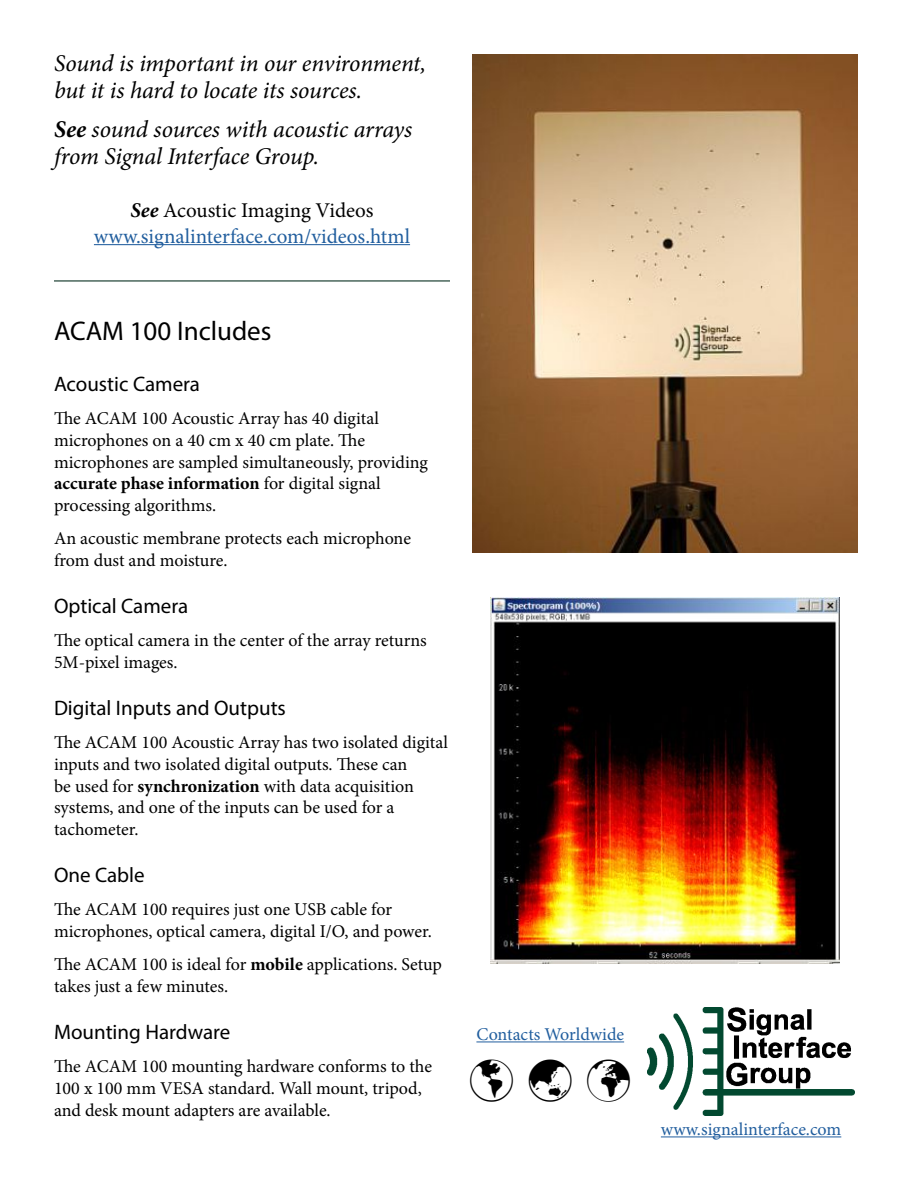
<style>
.page{position:relative;width:918px;height:1188px;background:#fff}
.page>*{position:absolute;margin:0;border:0;box-sizing:border-box;transform-origin:0 0}
.t1{font:27px "Myriad Pro";color:#000}
.t2{font:italic 24px/27px "Minion Pro";letter-spacing:-.01em;color:#000}
.t3{font:21px "Myriad Pro";color:#000}
.t4{font:21px/25.2px "Minion Pro";color:#215e9e;text-align:center}
.t5{font:18px/21.6px "Minion Pro";letter-spacing:-.005em;color:#000}
.t6{font:18px "Minion Pro";color:#215e9e}
.s1{font-weight:700}
.s2{font-weight:700;font-style:italic;color:#000}
.s3{color:#000}
</style>
<div class="page">
<img style="left:473px;top:54px;width:384px;height:498px">
<hr style="left:54px;top:280px;width:396px;height:2px;background:#4a665c">
<hr style="left:476px;top:1041px;width:148px;height:1px;background:#215e9e">
<img style="left:648px;top:1008px;width:206px;height:108px">
<hr style="left:661px;top:1136px;width:180px;height:1px;background:#215e9e">
<img style="left:490px;top:597px;width:350px;height:366px">
<hr style="left:94px;top:244px;width:316px;height:1px;background:#215e9e">
<h2 class="t2" style="left:54px;top:50px;width:374px">Sound is important in our environment, but it is hard to locate its sources.</h2>
<h2 class="t2" style="left:54px;top:116px;width:360px"><span class="s1">See</span> sound sources with acoustic arrays from Signal Interface Group.</h2>
<p class="t4" style="left:94px;top:198px;width:318px"><span class="s2">See</span> <span class="s3">Acoustic Imaging Videos </span>www.signalinterface.com/videos.html</p>
<h1 class="t1" style="left:54px;top:315px;width:219px">ACAM 100 Includes</h1>
<p class="t3" style="left:54px;top:371px;width:148px">Acoustic Camera</p>
<p class="t5" style="left:54px;top:408px;width:375px">The ACAM 100 Acoustic Array has 40 digital microphones on a 40 cm x 40 cm plate. The microphones are sampled simultaneously, providing <span class="s1">accurate phase information</span> for digital signal processing algorithms.</p>
<p class="t5" style="left:54px;top:528px;width:359px">An acoustic membrane protects each microphone from dust and moisture.</p>
<p class="t3" style="left:54px;top:593px;width:136px">Optical Camera</p>
<p class="t5" style="left:54px;top:630px;width:374px">The optical camera in the center of the array returns<br>5M-pixel images.</p>
<p class="t3" style="left:54px;top:695px;width:233px">Digital Inputs and Outputs</p>
<p class="t5" style="left:54px;top:732px;width:396px">The ACAM 100 Acoustic Array has two isolated digital inputs and two isolated digital outputs. These can<br>be used for <span class="s1">synchronization</span> with data acquisition systems, and one of the inputs can be used for a tachometer.</p>
<p class="t3" style="left:54px;top:862px;width:92px">One Cable</p>
<p class="t5" style="left:54px;top:899px;width:379px">The ACAM 100 requires just one USB cable for microphones, optical camera, digital I/O, and power.</p>
<p class="t5" style="left:54px;top:954px;width:390px">The ACAM 100 is ideal for <span class="s1">mobile</span> applications. Setup takes just a few minutes.</p>
<p class="t3" style="left:54px;top:1019px;width:178px">Mounting Hardware</p>
<p class="t5" style="left:54px;top:1056px;width:380px">The ACAM 100 mounting hardware conforms to the<br>100 x 100 mm VESA standard. Wall mount, tripod, and desk mount adapters are available.</p>
<p class="t6" style="left:476px;top:1022px;width:149px">Contacts Worldwide</p>
<p class="t6" style="left:661px;top:1117px;width:182px">www.signalinterface.com</p>
</div>
